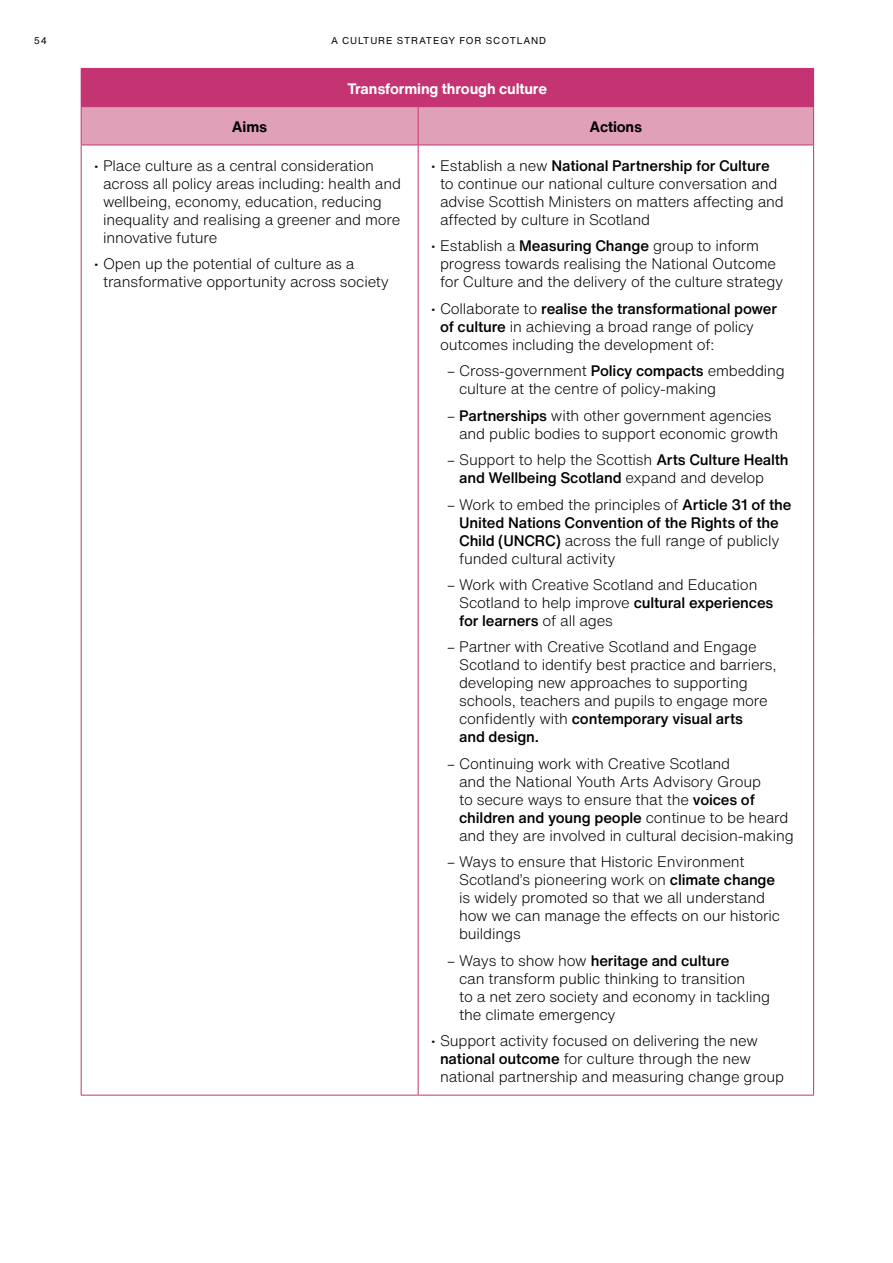
<style>
.page{position:relative;width:893px;height:1263px;background:#fff}
.page>*{position:absolute;margin:0;border:0;box-sizing:border-box;transform-origin:0 0}
.t1{font:300 15px/18px "Helvetica Now Text";letter-spacing:-.01em;color:#000}
.t2{font:700 15px "Helvetica Now Text";letter-spacing:-.01em;color:#fff}
.t3{font:700 15px "Helvetica Now Text";letter-spacing:-.01em;color:#000}
.t4{font:9.75px "Helvetica Now Text";letter-spacing:.09em;color:#000}
.t5{font:9.75px "Helvetica Now Text";color:#0a0d0d}
.s1{font-weight:500}
</style>
<div class="page">
<div style="left:81px;top:68px;width:733px;height:39px;background:#c43472"></div>
<div style="left:82px;top:107px;width:731px;height:38px;background:#e0a1b8"></div>
<hr style="left:81px;top:1095px;width:337px;height:1px;background:#c43472">
<hr style="left:418px;top:1095px;width:396px;height:1px;background:#c43472">
<hr style="left:81px;top:107px;width:1px;height:38px;background:#c43472">
<hr style="left:81px;top:639px;width:1px;height:456px;background:#c43472">
<hr style="left:418px;top:107px;width:1px;height:38px;background:#c43472">
<hr style="left:813px;top:107px;width:1px;height:38px;background:#c43472">
<hr style="left:418px;top:639px;width:1px;height:456px;background:#c43472">
<hr style="left:813px;top:639px;width:1px;height:456px;background:#c43472">
<hr style="left:81px;top:145px;width:1px;height:494px;background:#c43472">
<hr style="left:81px;top:145px;width:337px;height:1px;background:#c43472">
<hr style="left:418px;top:145px;width:396px;height:1px;background:#c43472">
<hr style="left:418px;top:145px;width:1px;height:494px;background:#c43472">
<hr style="left:813px;top:145px;width:1px;height:494px;background:#c43472">
<p class="t5" style="left:34px;top:33px;width:15px">54</p>
<p class="t4" style="left:331px;top:33px;width:217px">A CULTURE STRATEGY FOR SCOTLAND</p>
<p class="t2" style="left:348px;top:77px;width:201px">Transforming through culture</p>
<p class="t3" style="left:232px;top:116px;width:37px">Aims</p>
<p class="t3" style="left:589px;top:116px;width:54px">Actions</p>
<p class="t1" style="left:103px;top:156px;width:300px;text-indent:-9px">• Place culture as a central consideration across all policy areas including: health and wellbeing, economy, education, reducing inequality and realising a greener and more innovative future</p>
<p class="t1" style="left:103px;top:254px;width:287px;text-indent:-9px">• Open up the potential of culture as a transformative opportunity across society</p>
<p class="t1" style="left:440px;top:156px;width:345px;text-indent:-9px">• Establish a new <span class="s1">National Partnership for Culture </span>to continue our national culture conversation and advise Scottish Ministers on matters affecting and affected by culture in Scotland</p>
<p class="t1" style="left:440px;top:236px;width:345px;text-indent:-9px">• Establish a <span class="s1">Measuring Change</span> group to inform progress towards realising the National Outcome for Culture and the delivery of the culture strategy</p>
<p class="t1" style="left:440px;top:299px;width:339px;text-indent:-9px">• Collaborate to <span class="s1">realise the transformational power of culture</span> in achieving a broad range of policy outcomes including the development of:</p>
<p class="t1" style="left:459px;top:361px;width:327px;text-indent:-12px">– Cross-government <span class="s1">Policy compacts</span> embedding culture at the centre of policy-making</p>
<p class="t1" style="left:459px;top:406px;width:321px;text-indent:-12px">– <span class="s1">Partnerships</span> with other government agencies and public bodies to support economic growth</p>
<p class="t1" style="left:459px;top:450px;width:331px;text-indent:-12px">– Support to help the Scottish <span class="s1">Arts Culture Health and Wellbeing Scotland</span> expand and develop</p>
<p class="t1" style="left:459px;top:495px;width:334px;text-indent:-12px">– Work to embed the principles of <span class="s1">Article 31 of the United Nations Convention of the Rights of the Child (UNCRC)</span> across the full range of publicly funded cultural activity</p>
<p class="t1" style="left:459px;top:575px;width:316px;text-indent:-12px">– Work with Creative Scotland and Education<br>Scotland to help improve <span class="s1">cultural experiences for learners</span> of all ages</p>
<p class="t1" style="left:459px;top:637px;width:319px;text-indent:-12px">– Partner with Creative Scotland and Engage Scotland to identify best practice and barriers, developing new approaches to supporting schools, teachers and pupils to engage more confidently with <span class="s1">contemporary visual arts<br>and design.</span></p>
<p class="t1" style="left:459px;top:754px;width:336px;text-indent:-12px">– Continuing work with Creative Scotland<br>and the National Youth Arts Advisory Group<br>to secure ways to ensure that the <span class="s1">voices of children and young people</span> continue to be heard and they are involved in cultural decision-making</p>
<p class="t1" style="left:459px;top:852px;width:323px;text-indent:-12px">– Ways to ensure that Historic Environment Scotland’s pioneering work on <span class="s1">climate change </span>is widely promoted so that we all understand how we can manage the effects on our historic buildings</p>
<p class="t1" style="left:459px;top:951px;width:313px;text-indent:-12px">– Ways to show how <span class="s1">heritage and culture<br></span>can transform public thinking to transition<br>to a net zero society and economy in tackling the climate emergency</p>
<p class="t1" style="left:440px;top:1031px;width:346px;text-indent:-9px">• Support activity focused on delivering the new <span class="s1">national outcome</span> for culture through the new national partnership and measuring change group</p>
</div>
